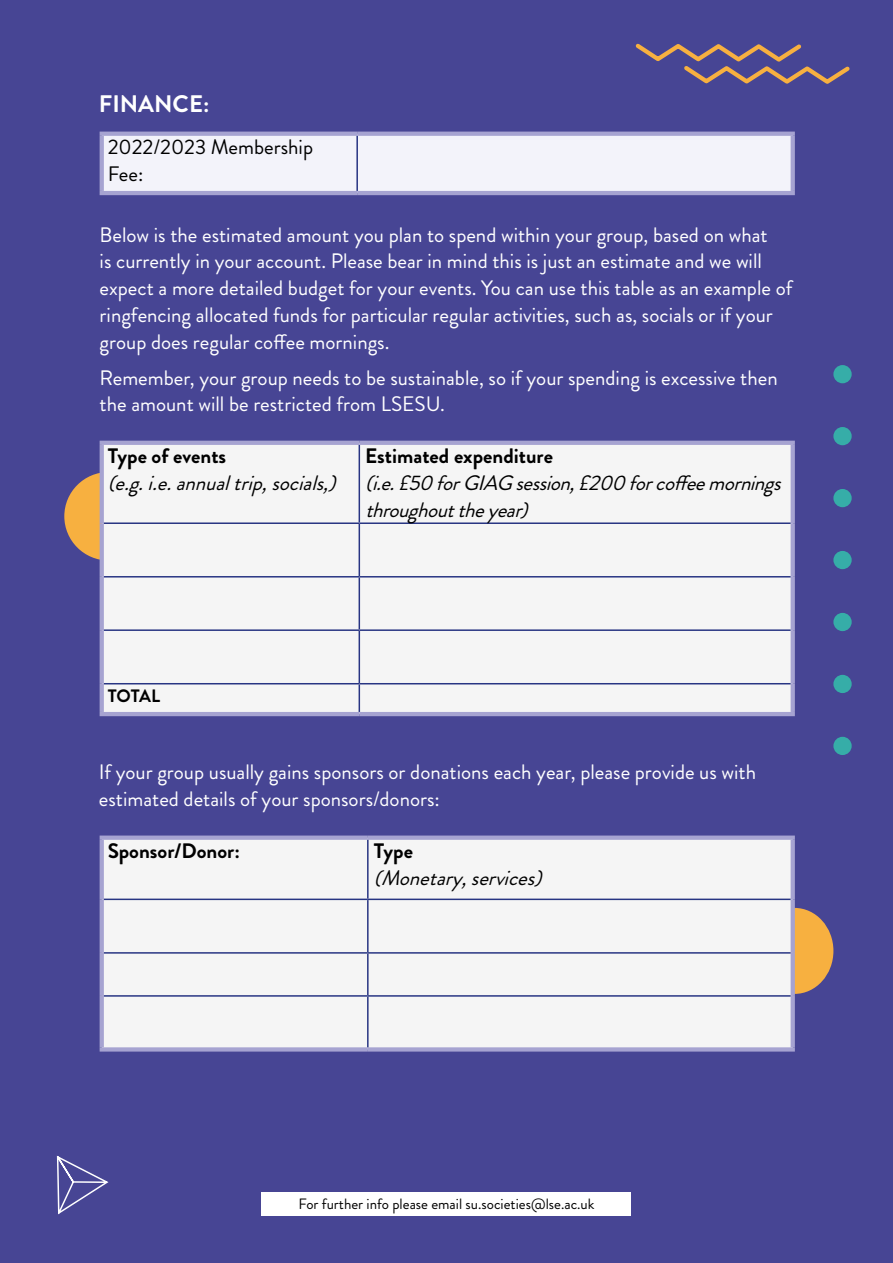
<style>
.page{position:relative;width:893px;height:1263px;background:#474594}
.page>*{position:absolute;margin:0;border:0;box-sizing:border-box;transform-origin:0 0}
.t1{font:700 23.85px "Brandon Grotesque";color:#fff}
.t2{font:20.85px/26.8px "Brandon Grotesque";color:#fff}
.t3{font:italic 20.85px/26.8px "Brandon Grotesque";color:#000}
.t4{font:700 20.85px "Brandon Grotesque";color:#000}
.t5{font:20.85px/26.8px "Brandon Grotesque";color:#000}
.t6{font:700 18px "Brandon Grotesque";letter-spacing:-.005em;color:#000}
.t7{font:15px "Brandon Grotesque";color:#000}
</style>
<div class="page">
<div style="left:262px;top:1192px;width:369px;height:24px;background:#fff"></div>
<div style="left:755px;top:908px;width:78px;height:86px;background:#f7b040;border-radius:50%"></div>
<div style="left:64px;top:472px;width:89px;height:88px;background:#f7b040;border-radius:50%"></div>
<div style="left:104px;top:136px;width:687px;height:55px;background:#f3f3fa"></div>
<svg style="left:100px;top:132px;width:257px;height:4px"></svg>
<hr style="left:100px;top:136px;width:4px;height:55px;background:#a6a3d1">
<svg style="left:357px;top:132px;width:438px;height:4px;background:#a8a6d2"></svg>
<hr style="left:791px;top:136px;width:4px;height:55px;background:#a6a3d1">
<hr style="left:100px;top:191px;width:257px;height:4px;background:#a6a3d1">
<hr style="left:357px;top:191px;width:438px;height:4px;background:#a6a3d1">
<hr style="left:356px;top:136px;width:2px;height:55px;background:#283583">
<div style="left:104px;top:445px;width:687px;height:267px;background:#f5f5f5"></div>
<hr style="left:100px;top:441px;width:259px;height:4px;background:#a6a3d1">
<hr style="left:100px;top:445px;width:4px;height:78px;background:#a6a3d1">
<hr style="left:359px;top:441px;width:436px;height:4px;background:#a6a3d1">
<hr style="left:791px;top:445px;width:4px;height:78px;background:#a6a3d1">
<hr style="left:100px;top:523px;width:4px;height:54px;background:#a6a3d1">
<hr style="left:791px;top:523px;width:4px;height:54px;background:#a6a3d1">
<hr style="left:100px;top:577px;width:4px;height:53px;background:#a6a3d1">
<hr style="left:791px;top:577px;width:4px;height:53px;background:#a6a3d1">
<hr style="left:100px;top:630px;width:4px;height:54px;background:#a6a3d1">
<hr style="left:791px;top:630px;width:4px;height:54px;background:#a6a3d1">
<hr style="left:100px;top:684px;width:4px;height:28px;background:#a6a3d1">
<hr style="left:791px;top:684px;width:4px;height:28px;background:#a6a3d1">
<hr style="left:100px;top:712px;width:259px;height:4px;background:#a6a3d1">
<hr style="left:359px;top:712px;width:436px;height:4px;background:#a6a3d1">
<hr style="left:359px;top:445px;width:1px;height:77px;background:#283583">
<hr style="left:104px;top:522px;width:255px;height:2px;background:#283583">
<hr style="left:359px;top:522px;width:432px;height:2px;background:#283583">
<hr style="left:359px;top:524px;width:1px;height:52px;background:#283583">
<hr style="left:104px;top:576px;width:255px;height:1px;background:#283583">
<hr style="left:359px;top:576px;width:432px;height:1px;background:#283583">
<hr style="left:359px;top:577px;width:1px;height:52px;background:#283583">
<hr style="left:104px;top:629px;width:255px;height:2px;background:#283583">
<hr style="left:359px;top:629px;width:432px;height:2px;background:#283583">
<hr style="left:359px;top:631px;width:1px;height:52px;background:#283583">
<hr style="left:104px;top:683px;width:255px;height:1px;background:#283583">
<hr style="left:359px;top:683px;width:432px;height:1px;background:#283583">
<svg style="left:359px;top:684px;width:1px;height:28px"></svg>
<div style="left:104px;top:840px;width:687px;height:207px;background:#f5f5f5"></div>
<div style="left:100px;top:835px;width:268px;height:5px;background:#a6a3d1"></div>
<hr style="left:100px;top:840px;width:4px;height:59px;background:#a6a3d1">
<div style="left:368px;top:835px;width:427px;height:5px;background:#a6a3d1"></div>
<hr style="left:791px;top:840px;width:4px;height:59px;background:#a6a3d1">
<hr style="left:100px;top:899px;width:4px;height:54px;background:#a6a3d1">
<svg style="left:791px;top:899px;width:4px;height:54px"></svg>
<hr style="left:100px;top:953px;width:4px;height:43px;background:#a6a3d1">
<svg style="left:791px;top:953px;width:4px;height:43px"></svg>
<hr style="left:100px;top:996px;width:4px;height:51px;background:#a6a3d1">
<hr style="left:791px;top:996px;width:4px;height:51px;background:#a6a3d1">
<svg style="left:100px;top:1047px;width:268px;height:4px"></svg>
<svg style="left:368px;top:1047px;width:427px;height:4px;background:#aca9d3"></svg>
<hr style="left:367px;top:840px;width:2px;height:58px;background:#283583">
<hr style="left:104px;top:898px;width:264px;height:2px;background:#283583">
<hr style="left:368px;top:898px;width:423px;height:2px;background:#283583">
<hr style="left:367px;top:900px;width:2px;height:52px;background:#283583">
<hr style="left:104px;top:952px;width:264px;height:2px;background:#283583">
<hr style="left:368px;top:952px;width:423px;height:2px;background:#283583">
<hr style="left:367px;top:954px;width:2px;height:41px;background:#283583">
<hr style="left:104px;top:995px;width:264px;height:2px;background:#283583">
<hr style="left:368px;top:995px;width:423px;height:2px;background:#283583">
<hr style="left:367px;top:997px;width:2px;height:50px;background:#283583">
<svg style="left:635px;top:43px;width:215px;height:41px"></svg>
<svg style="left:56px;top:1155px;width:53px;height:60px"></svg>
<div style="left:833px;top:365px;width:19px;height:18px;background:#36ada8;border-radius:50%"></div>
<div style="left:833px;top:427px;width:19px;height:18px;background:#36ada8;border-radius:50%"></div>
<div style="left:833px;top:489px;width:19px;height:18px;background:#36ada8;border-radius:50%"></div>
<div style="left:833px;top:551px;width:19px;height:18px;background:#36ada8;border-radius:50%"></div>
<div style="left:833px;top:613px;width:19px;height:18px;background:#36ada8;border-radius:50%"></div>
<div style="left:833px;top:675px;width:19px;height:18px;background:#36ada8;border-radius:50%"></div>
<div style="left:833px;top:737px;width:19px;height:18px;background:#36ada8;border-radius:50%"></div>
<p class="t1" style="left:99px;top:87px;width:112px">FINANCE:</p>
<p class="t5" style="left:108px;top:134px;width:207px">2022/2023 Membership<br>Fee:</p>
<p class="t2" style="left:100px;top:221px;width:694px">Below is the estimated amount you plan to spend within your group, based on what<br>is currently in your account. Please bear in mind this is just an estimate and we will expect a more detailed budget for your events. You can use this table as an example of ringfencing allocated funds for particular regular activities, such as, socials or if your group does regular coffee mornings.</p>
<p class="t2" style="left:100px;top:364px;width:680px">Remember, your group needs to be sustainable, so if your spending is excessive then the amount will be restricted from LSESU.</p>
<p class="t4" style="left:108px;top:442px;width:120px">Type of events</p>
<p class="t3" style="left:108px;top:470px;width:237px">(e.g.i.e.annualtrip,socials,)</p>
<p class="t4" style="left:365px;top:442px;width:189px">Estimated expenditure</p>
<p class="t3" style="left:365px;top:470px;width:425px">(i.e.£50forGIAGsession,£200forcoffeemornings throughouttheyear)</p>
<p class="t6" style="left:108px;top:683px;width:54px">TOTAL</p>
<p class="t2" style="left:99px;top:758px;width:659px">If your group usually gains sponsors or donations each year, please provide us with estimated details of your sponsors/donors:</p>
<p class="t4" style="left:108px;top:836px;width:134px">Sponsor/Donor:</p>
<p class="t4" style="left:374px;top:836px;width:41px">Type</p>
<p class="t3" style="left:374px;top:865px;width:177px">(Monetary,services)</p>
<p class="t7" style="left:298px;top:1193px;width:298px">For further info please email su.societies@lse.ac.uk</p>
</div>
